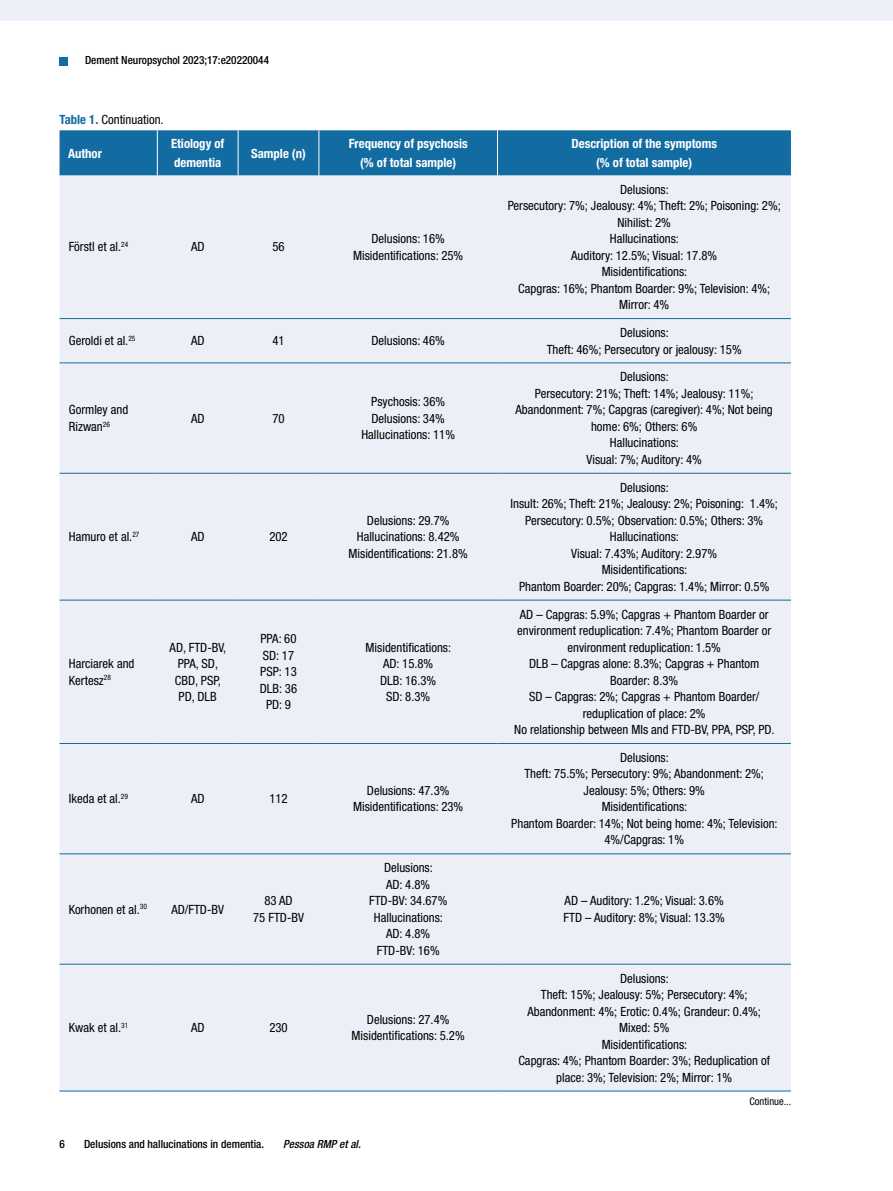
<style>
.page{position:relative;width:893px;height:1191px;background:#fff}
.page>*{position:absolute;margin:0;border:0;box-sizing:border-box;transform-origin:0 0}
.t1{font:condensed 12.75px/16.5px "Helvetica Neue LT Std";color:#000;text-align:center}
.t2{font:700 condensed 12.75px/19.2px "Helvetica Neue LT Std";color:#fff;text-align:center}
.t3{font:500 condensed 11.25px "Helvetica Neue LT Std";color:#000}
.t4{font:italic 500 condensed 11.25px "Helvetica Neue LT Std";color:#000}
.t5{font:condensed 10.5px "Helvetica Neue LT Std";color:#000}
.s1{font-weight:700;color:#126ca2}
</style>
<div class="page">
<div style="left:0;top:0;width:893px;height:21px;background:#eceff7"></div>
<div style="left:60px;top:57px;width:8px;height:8px;background:#126ca2"></div>
<div style="left:60px;top:130px;width:731px;height:46px;background:#126ca2"></div>
<div style="left:60px;top:176px;width:731px;height:914px;background:#eceff7"></div>
<hr style="left:157px;top:130px;width:1px;height:46px;background:#fff">
<hr style="left:238px;top:130px;width:1px;height:46px;background:#fff">
<hr style="left:319px;top:130px;width:1px;height:46px;background:#fff">
<hr style="left:497px;top:130px;width:1px;height:46px;background:#fff">
<hr style="left:60px;top:318px;width:97px;height:1px;background:#126ca2">
<hr style="left:157px;top:318px;width:81px;height:1px;background:#126ca2">
<hr style="left:238px;top:318px;width:81px;height:1px;background:#126ca2">
<hr style="left:319px;top:318px;width:178px;height:1px;background:#126ca2">
<hr style="left:497px;top:318px;width:294px;height:1px;background:#126ca2">
<hr style="left:60px;top:362px;width:97px;height:1px;background:#126ca2">
<hr style="left:157px;top:362px;width:81px;height:1px;background:#126ca2">
<hr style="left:238px;top:362px;width:81px;height:1px;background:#126ca2">
<hr style="left:319px;top:362px;width:178px;height:1px;background:#126ca2">
<hr style="left:497px;top:362px;width:294px;height:1px;background:#126ca2">
<hr style="left:60px;top:473px;width:97px;height:1px;background:#126ca2">
<hr style="left:157px;top:473px;width:81px;height:1px;background:#126ca2">
<hr style="left:238px;top:473px;width:81px;height:1px;background:#126ca2">
<hr style="left:319px;top:473px;width:178px;height:1px;background:#126ca2">
<hr style="left:497px;top:473px;width:294px;height:1px;background:#126ca2">
<hr style="left:60px;top:600px;width:97px;height:1px;background:#126ca2">
<hr style="left:157px;top:600px;width:81px;height:1px;background:#126ca2">
<hr style="left:238px;top:600px;width:81px;height:1px;background:#126ca2">
<hr style="left:319px;top:600px;width:178px;height:1px;background:#126ca2">
<hr style="left:497px;top:600px;width:294px;height:1px;background:#126ca2">
<hr style="left:60px;top:743px;width:97px;height:1px;background:#126ca2">
<hr style="left:157px;top:743px;width:81px;height:1px;background:#126ca2">
<hr style="left:238px;top:743px;width:81px;height:1px;background:#126ca2">
<hr style="left:319px;top:743px;width:178px;height:1px;background:#126ca2">
<hr style="left:497px;top:743px;width:294px;height:1px;background:#126ca2">
<hr style="left:60px;top:853px;width:97px;height:1px;background:#126ca2">
<hr style="left:157px;top:853px;width:81px;height:1px;background:#126ca2">
<hr style="left:238px;top:853px;width:81px;height:1px;background:#126ca2">
<hr style="left:319px;top:853px;width:178px;height:1px;background:#126ca2">
<hr style="left:497px;top:853px;width:294px;height:1px;background:#126ca2">
<hr style="left:60px;top:963px;width:97px;height:1px;background:#126ca2">
<hr style="left:157px;top:963px;width:81px;height:1px;background:#126ca2">
<hr style="left:238px;top:963px;width:81px;height:1px;background:#126ca2">
<hr style="left:319px;top:963px;width:178px;height:1px;background:#126ca2">
<hr style="left:497px;top:963px;width:294px;height:1px;background:#126ca2">
<hr style="left:60px;top:1090px;width:97px;height:1px;background:#126ca2">
<hr style="left:157px;top:1090px;width:81px;height:1px;background:#126ca2">
<hr style="left:238px;top:1090px;width:81px;height:1px;background:#126ca2">
<hr style="left:319px;top:1090px;width:178px;height:1px;background:#126ca2">
<hr style="left:497px;top:1090px;width:294px;height:1px;background:#126ca2">
<p class="t3" style="left:85px;top:54px;width:186px">Dement Neuropsychol 2023;17:e20220044</p>
<p class="t1" style="left:60px;top:111px;width:106px"><span class="s1">Table 1.</span> Continuation.</p>
<p class="t2" style="left:68px;top:143px;width:35px">Author</p>
<p class="t2" style="left:171px;top:134px;width:55px;text-align:left">Etiology of dementia</p>
<p class="t2" style="left:251px;top:143px;width:56px">Sample (n)</p>
<p class="t2" style="left:349px;top:134px;width:121px">Frequency of psychosis (% of total sample)</p>
<p class="t2" style="left:571px;top:134px;width:147px">Description of the symptoms (% of total sample)</p>
<p class="t1" style="left:69px;top:239px;width:61px">Förstl et al.<sup>24</sup></p>
<p class="t1" style="left:191px;top:239px;width:15px">AD</p>
<p class="t1" style="left:272px;top:239px;width:14px">56</p>
<p class="t1" style="left:353px;top:230px;width:112px">Delusions: 16%<br>Misidentifications: 25%</p>
<p class="t1" style="left:508px;top:181px;width:275px">Delusions:<br>Persecutory: 7%; Jealousy: 4%; Theft: 2%; Poisoning: 2%;<br>Nihilist: 2%<br>Hallucinations:<br>Auditory: 12.5%; Visual: 17.8%<br>Misidentifications:<br>Capgras: 16%; Phantom Boarder: 9%; Television: 4%;<br>Mirror: 4%</p>
<p class="t1" style="left:69px;top:332px;width:68px">Geroldi et al.<sup>25</sup></p>
<p class="t1" style="left:191px;top:332px;width:15px">AD</p>
<p class="t1" style="left:272px;top:332px;width:14px">41</p>
<p class="t1" style="left:371px;top:332px;width:75px">Delusions: 46%</p>
<p class="t1" style="left:547px;top:324px;width:196px">Delusions:<br>Theft: 46%; Persecutory or jealousy: 15%</p>
<p class="t1" style="left:69px;top:401px;width:61px;text-align:left">Gormley and<br>Rizwan<sup>26</sup></p>
<p class="t1" style="left:191px;top:410px;width:15px">AD</p>
<p class="t1" style="left:272px;top:410px;width:14px">70</p>
<p class="t1" style="left:69px;top:528px;width:72px">Hamuro et al.<sup>27</sup></p>
<p class="t1" style="left:191px;top:528px;width:15px">AD</p>
<p class="t1" style="left:269px;top:528px;width:20px">202</p>
<p class="t1" style="left:361px;top:393px;width:95px">Psychosis: 36%<br>Delusions: 34%<br>Hallucinations: 11%</p>
<p class="t1" style="left:349px;top:512px;width:121px">Delusions: 29.7%<br>Hallucinations: 8.42%<br>Misidentifications: 21.8%</p>
<p class="t1" style="left:69px;top:655px;width:67px;text-align:left">Harciarek and<br>Kertesz<sup>28</sup></p>
<p class="t1" style="left:170px;top:639px;width:58px">AD, FTD-BV,<br>PPA, SD,<br>CBD, PSP,<br>PD, DLB</p>
<p class="t1" style="left:260px;top:630px;width:39px">PPA: 60<br>SD: 17<br>PSP: 13<br>DLB: 36<br>PD: 9</p>
<p class="t1" style="left:366px;top:639px;width:87px">Misidentifications:<br>AD: 15.8%<br>DLB: 16.3%<br>SD: 8.3%</p>
<p class="t1" style="left:69px;top:790px;width:61px">Ikeda et al.<sup>29</sup></p>
<p class="t1" style="left:191px;top:790px;width:15px">AD</p>
<p class="t1" style="left:269px;top:790px;width:20px">112</p>
<p class="t1" style="left:353px;top:782px;width:112px">Delusions: 47.3%<br>Misidentifications: 23%</p>
<p class="t1" style="left:69px;top:900px;width:80px">Korhonen et al.<sup>30</sup></p>
<p class="t1" style="left:171px;top:900px;width:54px">AD/FTD-BV</p>
<p class="t1" style="left:253px;top:892px;width:52px">83 AD<br>75 FTD-BV</p>
<p class="t1" style="left:369px;top:859px;width:80px">Delusions:<br>AD: 4.8%<br>FTD-BV: 34.67%<br>Hallucinations:<br>AD: 4.8%<br>FTD-BV: 16%</p>
<p class="t1" style="left:69px;top:1019px;width:61px">Kwak et al.<sup>31</sup></p>
<p class="t1" style="left:191px;top:1019px;width:15px">AD</p>
<p class="t1" style="left:269px;top:1019px;width:20px">230</p>
<p class="t1" style="left:352px;top:1011px;width:115px">Delusions: 27.4%<br>Misidentifications: 5.2%</p>
<p class="t3" style="left:60px;top:1137px;width:7px">6</p>
<p class="t3" style="left:84px;top:1137px;width:182px">Delusions and hallucinations in dementia.</p>
<p class="t4" style="left:283px;top:1137px;width:79px">Pessoa RMP et al.</p>
<p class="t1" style="left:516px;top:368px;width:259px">Delusions:<br>Persecutory: 21%; Theft: 14%; Jealousy: 11%;<br>Abandonment: 7%; Capgras (caregiver): 4%; Not being home: 6%; Others: 6%<br>Hallucinations:<br>Visual: 7%; Auditory: 4%</p>
<p class="t1" style="left:510px;top:479px;width:269px">Delusions:<br>Insult: 26%; Theft: 21%; Jealousy: 2%; Poisoning: 1.4%; Persecutory: 0.5%; Observation: 0.5%; Others: 3% Hallucinations:<br>Visual: 7.43%; Auditory: 2.97%<br>Misidentifications:<br>Phantom Boarder: 20%; Capgras: 1.4%; Mirror: 0.5%</p>
<p class="t1" style="left:514px;top:606px;width:262px">AD – Capgras: 5.9%; Capgras + Phantom Boarder or environment reduplication: 7.4%; Phantom Boarder or environment reduplication: 1.5%<br>DLB – Capgras alone: 8.3%; Capgras + Phantom Boarder: 8.3%<br>SD – Capgras: 2%; Capgras + Phantom Boarder/ reduplication of place: 2%<br>No relationship between MIs and FTD-BV, PPA, PSP, PD.</p>
<p class="t1" style="left:511px;top:749px;width:268px">Delusions:<br>Theft: 75.5%; Persecutory: 9%; Abandonment: 2%;<br>Jealousy: 5%; Others: 9%<br>Misidentifications:<br>Phantom Boarder: 14%; Not being home: 4%; Television:<br>4%/Capgras: 1%</p>
<p class="t1" style="left:564px;top:892px;width:163px;text-align:left">AD – Auditory: 1.2%; Visual: 3.6%<br>FTD – Auditory: 8%; Visual: 13.3%</p>
<p class="t1" style="left:518px;top:969px;width:253px">Delusions:<br>Theft: 15%; Jealousy: 5%; Persecutory: 4%;<br>Abandonment: 4%; Erotic: 0.4%; Grandeur: 0.4%;<br>Mixed: 5%<br>Misidentifications:<br>Capgras: 4%; Phantom Boarder: 3%; Reduplication of place: 3%; Television: 2%; Mirror: 1%</p>
<p class="t5" style="left:749px;top:1095px;width:43px">Continue...</p>
</div>
